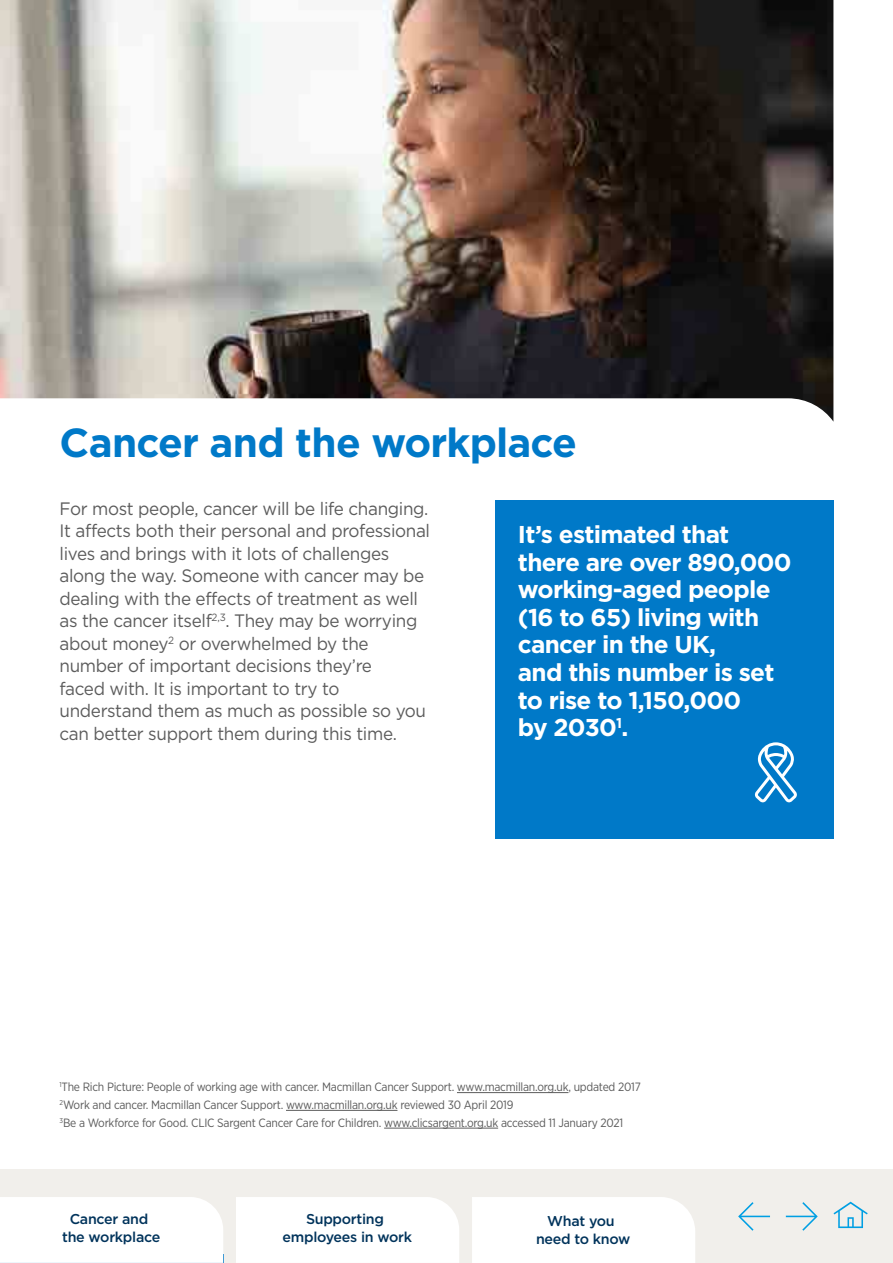
<style>
.page{position:relative;width:893px;height:1263px;background:#fff}
.page>*{position:absolute;margin:0;border:0;box-sizing:border-box;transform-origin:0 0}
.t1{font:700 40.5px "Gotham";letter-spacing:-.02em;color:#0079c8}
.t2{font:700 24.3px/27.6px "Gotham";letter-spacing:-.03em;color:#fff}
.t3{font:18px/22.5px "Gotham";letter-spacing:-.02em;color:#5c5c5c;scale:.95 1}
.t4{font:500 14.25px/18px "Gotham";letter-spacing:-.02em;color:#00335b;text-align:center}
.t5{font:12px/17.7px "Gotham Narrow";letter-spacing:-.02em;color:#5c5c5c}
</style>
<div class="page">
<div style="left:0;top:1169px;width:893px;height:94px;background:#f1efeb"></div>
<div style="left:495px;top:500px;width:338px;height:338px;background:#0079c8"></div>
<svg style="left:754px;top:742px;width:43px;height:60px"></svg>
<hr style="left:457px;top:1092px;width:111px;height:1px;background:#5c5c5c">
<hr style="left:286px;top:1110px;width:111px;height:1px;background:#5c5c5c">
<hr style="left:384px;top:1128px;width:114px;height:1px;background:#5c5c5c">
<img style="left:0;top:0;width:833px;height:421px">
<svg style="left:738px;top:1202px;width:32px;height:29px"></svg>
<svg style="left:786px;top:1202px;width:32px;height:29px"></svg>
<svg style="left:833px;top:1202px;width:35px;height:26px"></svg>
<div style="left:0;top:1197px;width:223px;height:66px;background:#fff"></div>
<div style="left:236px;top:1197px;width:223px;height:66px;background:#fff"></div>
<div style="left:472px;top:1197px;width:223px;height:66px;background:#fff"></div>
<h1 class="t1" style="left:60px;top:420px;width:519px">Cancer and the workplace</h1>
<p class="t3" style="left:60px;top:497px;width:392px">For most people, cancer will be life changing.<br>It affects both their personal and professional lives and brings with it lots of challenges along the way. Someone with cancer may be dealing with the effects of treatment as well as the cancer itself<sup>2,3</sup>. They may be worrying about money<sup>2</sup> or overwhelmed by the number of important decisions they’re<br>faced with. It is important to try to understand them as much as possible so you can better support them during this time.</p>
<h2 class="t2" style="left:518px;top:520px;width:275px">It’s estimated that there are over 890,000 working-aged people (16 to 65) living with cancer in the UK,<br>and this number is set to rise to 1,150,000<br>by 2030<sup>1</sup>.</h2>
<p class="t5" style="left:60px;top:1078px;width:583px"><sup>1</sup>The Rich Picture: People of working age with cancer. Macmillan Cancer Support. www.macmillan.org.uk, updated 2017<br><sup>2</sup>Work and cancer. Macmillan Cancer Support. www.macmillan.org.uk reviewed 30 April 2019<br><sup>3</sup>Be a Workforce for Good. CLIC Sargent Cancer Care for Children. www.clicsargent.org.uk accessed 11 January 2021</p>
<p class="t4" style="left:62px;top:1209px;width:100px">Cancer and the workplace</p>
<p class="t4" style="left:283px;top:1209px;width:131px">Supporting employees in work</p>
<p class="t4" style="left:536px;top:1211px;width:96px">What you need to know</p>
</div>
